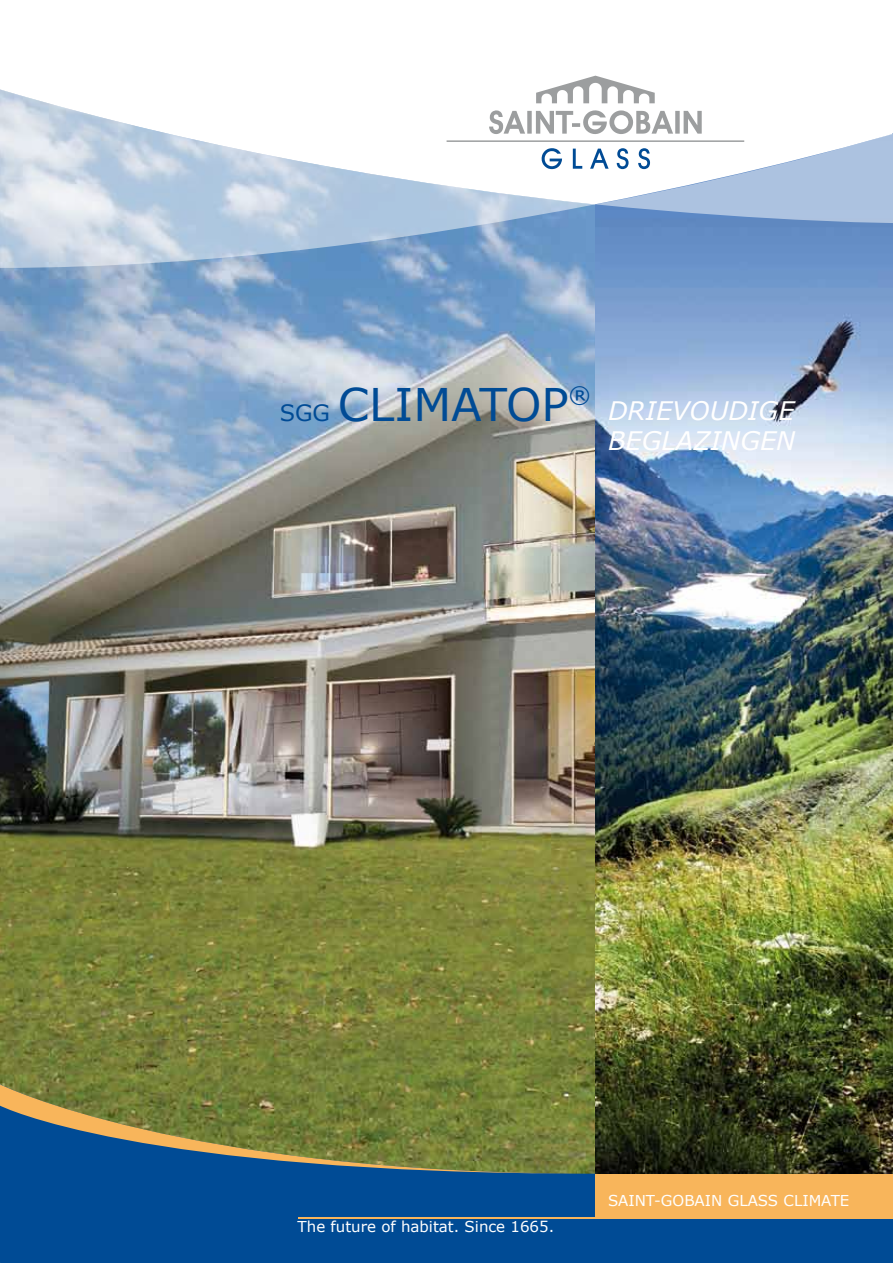
<style>
.page{position:relative;width:893px;height:1263px;background:#fff}
.page>*{position:absolute;margin:0;border:0;box-sizing:border-box;transform-origin:0 0}
.t1{font:45px "Verdana";color:#004b95}
.t2{font:italic 25.5px/30px "Verdana";color:#fff}
.t3{font:15px "Verdana";color:#fff}
.s1{font-size:22.5px}
</style>
<div class="page">
<img style="left:0;top:268px;width:595px;height:816px">
<div style="left:1px;top:1174px;width:892px;height:89px;background:#004b95"></div>
<img style="left:595px;top:223px;width:298px;height:951px">
<svg style="left:1px;top:1084px;width:594px;height:90px;background:#67784e"></svg>
<svg style="left:0;top:89px;width:595px;height:179px"></svg>
<svg style="left:447px;top:76px;width:446px;height:147px"></svg>
<div style="left:595px;top:1174px;width:298px;height:44px;background:#f8b55b"></div>
<svg style="left:0;top:1084px;width:1px;height:179px"></svg>
<hr style="left:298px;top:1217px;width:297px;height:1px;background:#f8b55b">
<h1 class="t1" style="left:280px;top:376px;width:313px"><span class="s1">SGG</span> CLIMATOP<sup>®</sup></h1>
<h2 class="t2" style="left:608px;top:397px;width:189px">DRIEVOUDIGE<br>BEGLAZINGEN</h2>
<p class="t3" style="left:298px;top:1217px;width:258px">The future of habitat. Since 1665.</p>
<p class="t3" style="left:608px;top:1190px;width:243px">SAINT-GOBAIN GLASS CLIMATE</p>
</div>
